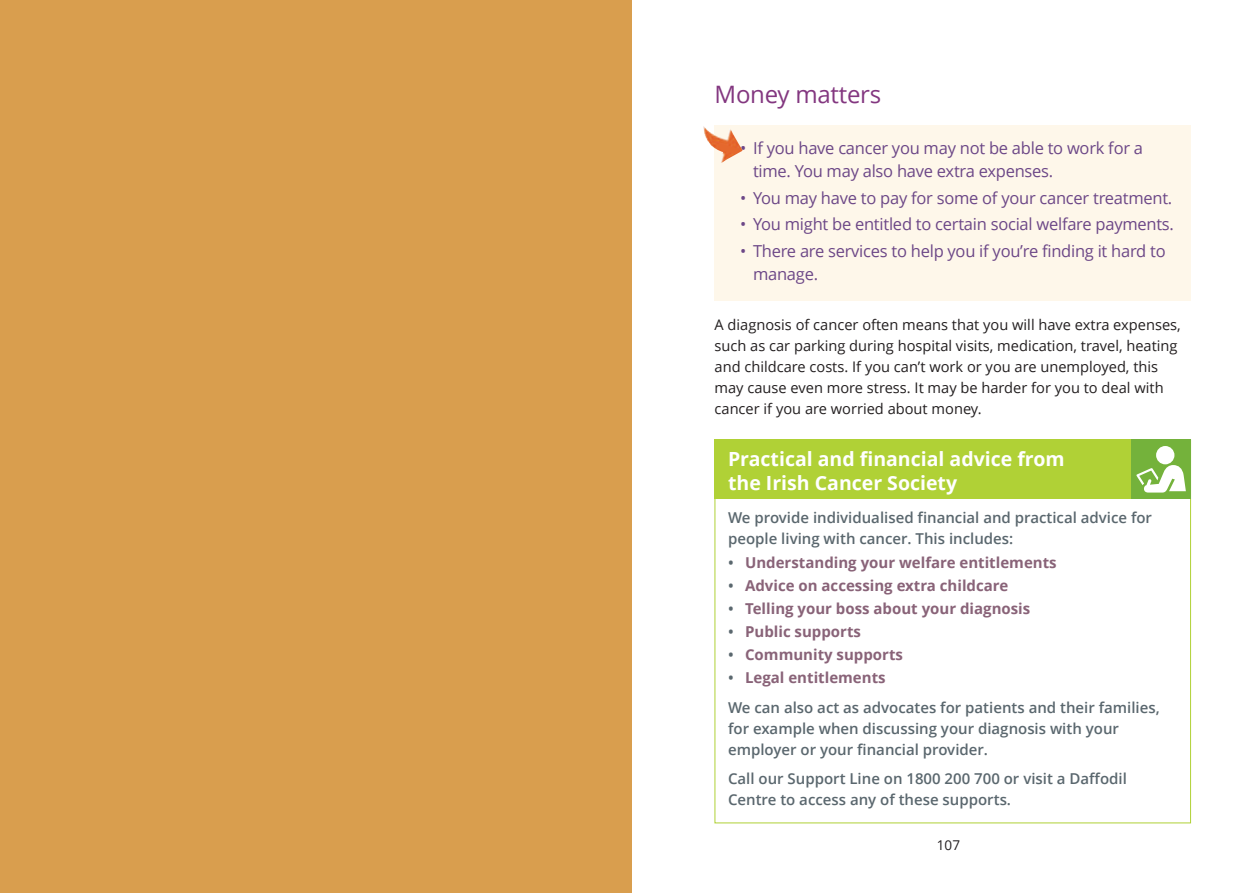
<style>
.page{position:relative;width:1259px;height:893px;background:#fff}
.page>*{position:absolute;margin:0;border:0;box-sizing:border-box;transform-origin:0 0}
.t1{font:24px "Open Sans";letter-spacing:-.01em;color:#833780}
.t2{font:700 19.5px/24px "Open Sans";color:#fff}
.t3{font:16.5px/22.5px "Open Sans";letter-spacing:-.015em;color:#6c4787}
.t4{font:600 15px/21px "Open Sans";color:#5a676e}
.t5{font:700 15px "Open Sans";color:#896378}
.t6{font:14.7px/21px "Open Sans";color:#231f20}
.t7{font:13.5px "Open Sans";color:#231f20}
.s1{font-weight:600;color:#5a676e}
.s2{font-weight:700;color:#896378}
</style>
<div class="page">
<div style="left:0;top:0;width:631px;height:893px;background:#d99e4e"></div>
<div style="left:715px;top:125px;width:476px;height:175px;background:#fef7ea"></div>
<img style="left:703px;top:126px;width:39px;height:37px">
<div style="left:714px;top:439px;width:477px;height:60px;background:#b0d136"></div>
<div style="left:1131px;top:439px;width:60px;height:60px;background:#74b23b"></div>
<svg style="left:1136px;top:465px;width:49px;height:28px"></svg>
<div style="left:1156px;top:446px;width:18px;height:18px;background:#fff;border-radius:50%"></div>
<h1 class="t1" style="left:714px;top:78px;width:168px">Money matters</h1>
<p class="t3" style="left:753px;top:137px;width:391px;text-indent:-13px">• If you have cancer you may not be able to work for a time. You may also have extra expenses.</p>
<p class="t3" style="left:740px;top:186px;width:433px">• You may have to pay for some of your cancer treatment.</p>
<p class="t3" style="left:740px;top:213px;width:435px">• You might be entitled to certain social welfare payments.</p>
<p class="t3" style="left:753px;top:239px;width:414px;text-indent:-13px">• There are services to help you if you’re finding it hard to manage.</p>
<p class="t6" style="left:714px;top:314px;width:468px">A diagnosis of cancer often means that you will have extra expenses, such as car parking during hospital visits, medication, travel, heating and childcare costs. If you can’t work or you are unemployed, this may cause even more stress. It may be harder for you to deal with cancer if you are worried about money.</p>
<h2 class="t2" style="left:728px;top:446px;width:338px">Practical and financial advice from the Irish Cancer Society</h2>
<p class="t4" style="left:728px;top:507px;width:425px">We provide individualised financial and practical advice for people living with cancer. This includes:</p>
<p class="t5" style="left:728px;top:552px;width:330px"><span class="s1">•</span> Understanding your welfare entitlements</p>
<p class="t5" style="left:728px;top:575px;width:282px"><span class="s1">•</span> Advice on accessing extra childcare</p>
<p class="t5" style="left:728px;top:598px;width:304px"><span class="s1">•</span> Telling your boss about your diagnosis</p>
<p class="t5" style="left:728px;top:621px;width:134px"><span class="s1">•</span> Public supports</p>
<p class="t5" style="left:728px;top:644px;width:176px"><span class="s1">•</span> Community supports</p>
<p class="t4" style="left:728px;top:663px;width:433px;line-height:29.5px">• <span class="s2">Legal entitlements<br></span>We can also act as advocates for patients and their families,</p>
<p class="t4" style="left:728px;top:717px;width:392px">for example when discussing your diagnosis with your employer or your financial provider.</p>
<p class="t4" style="left:728px;top:768px;width:400px">Call our Support Line on 1800 200 700 or visit a Daffodil<br>Centre to access any of these supports.</p>
<p class="t7" style="left:937px;top:836px;width:25px">107</p>
</div>
